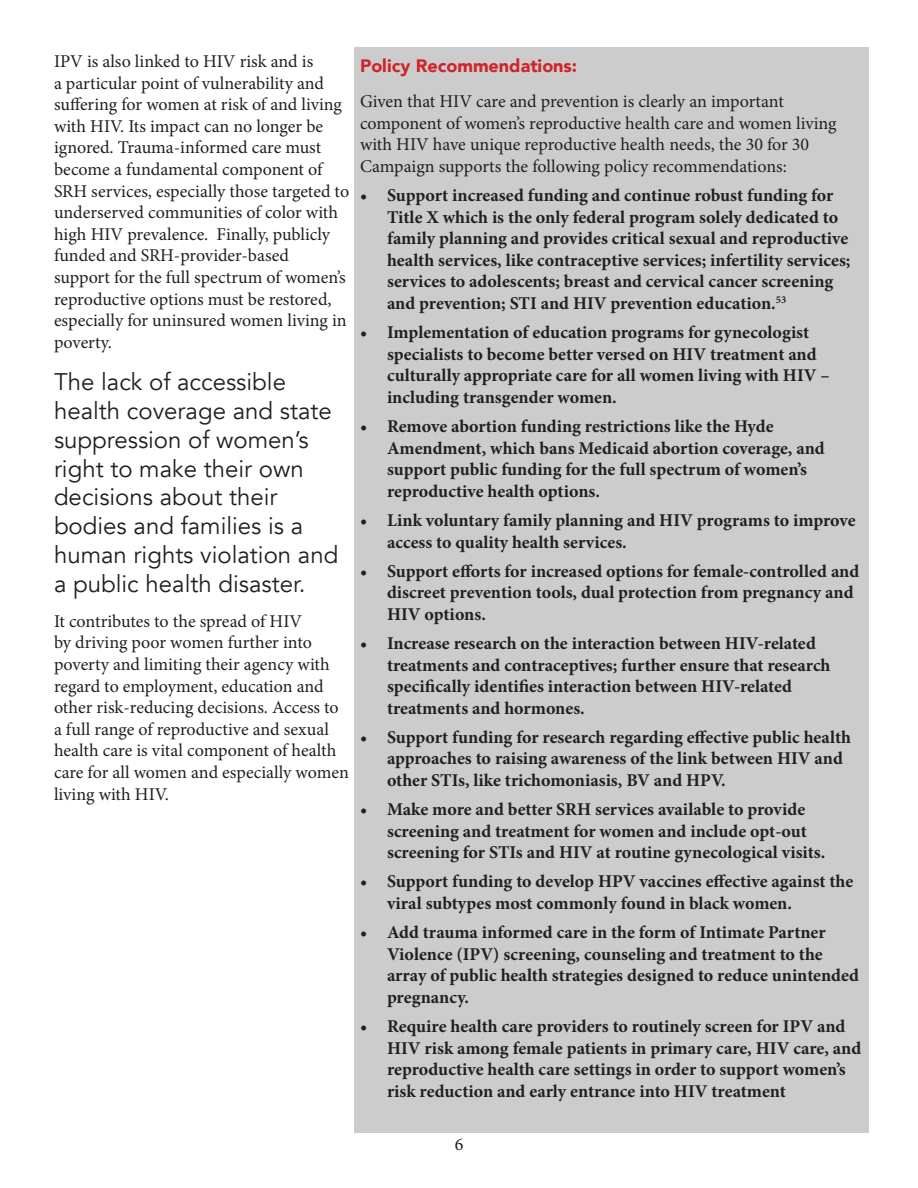
<style>
.page{position:relative;width:918px;height:1188px;background:#fff}
.page>*{position:absolute;margin:0;border:0;box-sizing:border-box;transform-origin:0 0}
.t1{font:24px/28.8px "Avenir";color:#231f20}
.t2{font:700 18px/21.6px "Minion Pro";color:#231f20}
.t3{font:18px/21.6px "Minion Pro";color:#231f20}
.t4{font:900 18px "Avenir";color:#d1232a}
</style>
<div class="page">
<div style="left:355px;top:47px;width:514px;height:1085px;background:#ccc"></div>
<p class="t3" style="left:54px;top:51px;width:297px">IPV is also linked to HIV risk and is<br>a particular point of vulnerability and suffering for women at risk of and living with HIV. Its impact can no longer be ignored. Trauma-informed care must become a fundamental component of SRH services, especially those targeted to underserved communities of color with high HIV prevalence. Finally, publicly funded and SRH-provider-based support for the full spectrum of women’s reproductive options must be restored, especially for uninsured women living in poverty.</p>
<p class="t1" style="left:54px;top:368px;width:286px">The lack of accessible health coverage and state suppression of women’s right to make their own decisions about their bodies and families is a human rights violation and a public health disaster.</p>
<p class="t3" style="left:54px;top:610px;width:296px">It contributes to the spread of HIV<br>by driving poor women further into poverty and limiting their agency with regard to employment, education and other risk-reducing decisions. Access to a full range of reproductive and sexual health care is vital component of health care for all women and especially women living with HIV.</p>
<p class="t4" style="left:360px;top:50px;width:219px">Policy Recommendations:</p>
<p class="t3" style="left:360px;top:91px;width:478px">Given that HIV care and prevention is clearly an important component of women’s reproductive health care and women living with HIV have unique reproductive health needs, the 30 for 30<br>Campaign supports the following policy recommendations:</p>
<p class="t2" style="left:387px;top:184px;width:465px;text-indent:-27px">• Support increased funding and continue robust funding for Title X which is the only federal program solely dedicated to family planning and provides critical sexual and reproductive health services, like contraceptive services; infertility services; services to adolescents; breast and cervical cancer screening and prevention; STI and HIV prevention education.<sup>53</sup></p>
<p class="t2" style="left:387px;top:321px;width:444px;text-indent:-27px">• Implementation of education programs for gynecologist specialists to become better versed on HIV treatment and culturally appropriate care for all women living with HIV – including transgender women.</p>
<p class="t2" style="left:387px;top:415px;width:439px;text-indent:-27px">• Remove abortion funding restrictions like the Hyde Amendment, which bans Medicaid abortion coverage, and support public funding for the full spectrum of women’s reproductive health options.</p>
<p class="t2" style="left:387px;top:509px;width:470px;text-indent:-27px">• Link voluntary family planning and HIV programs to improve access to quality health services.</p>
<p class="t2" style="left:387px;top:560px;width:474px;text-indent:-27px">• Support efforts for increased options for female-controlled and discreet prevention tools, dual protection from pregnancy and<br>HIV options.</p>
<p class="t2" style="left:387px;top:632px;width:445px;text-indent:-27px">• Increase research on the interaction between HIV-related treatments and contraceptives; further ensure that research specifically identifies interaction between HIV-related treatments and hormones.</p>
<p class="t2" style="left:387px;top:726px;width:466px;text-indent:-27px">• Support funding for research regarding effective public health approaches to raising awareness of the link between HIV and other STIs, like trichomoniasis, BV and HPV.</p>
<p class="t2" style="left:387px;top:798px;width:440px;text-indent:-27px">• Make more and better SRH services available to provide screening and treatment for women and include opt-out screening for STIs and HIV at routine gynecological visits.</p>
<p class="t2" style="left:387px;top:871px;width:468px;text-indent:-27px">• Support funding to develop HPV vaccines effective against the viral subtypes most commonly found in black women.</p>
<p class="t2" style="left:387px;top:921px;width:474px;text-indent:-27px">• Add trauma informed care in the form of Intimate Partner Violence (IPV) screening, counseling and treatment to the array of public health strategies designed to reduce unintended pregnancy.</p>
<p class="t2" style="left:387px;top:1015px;width:476px;text-indent:-27px">• Require health care providers to routinely screen for IPV and HIV risk among female patients in primary care, HIV care, and reproductive health care settings in order to support women’s risk reduction and early entrance into HIV treatment</p>
<p class="t3" style="left:455px;top:1134px;width:10px">6</p>
</div>
